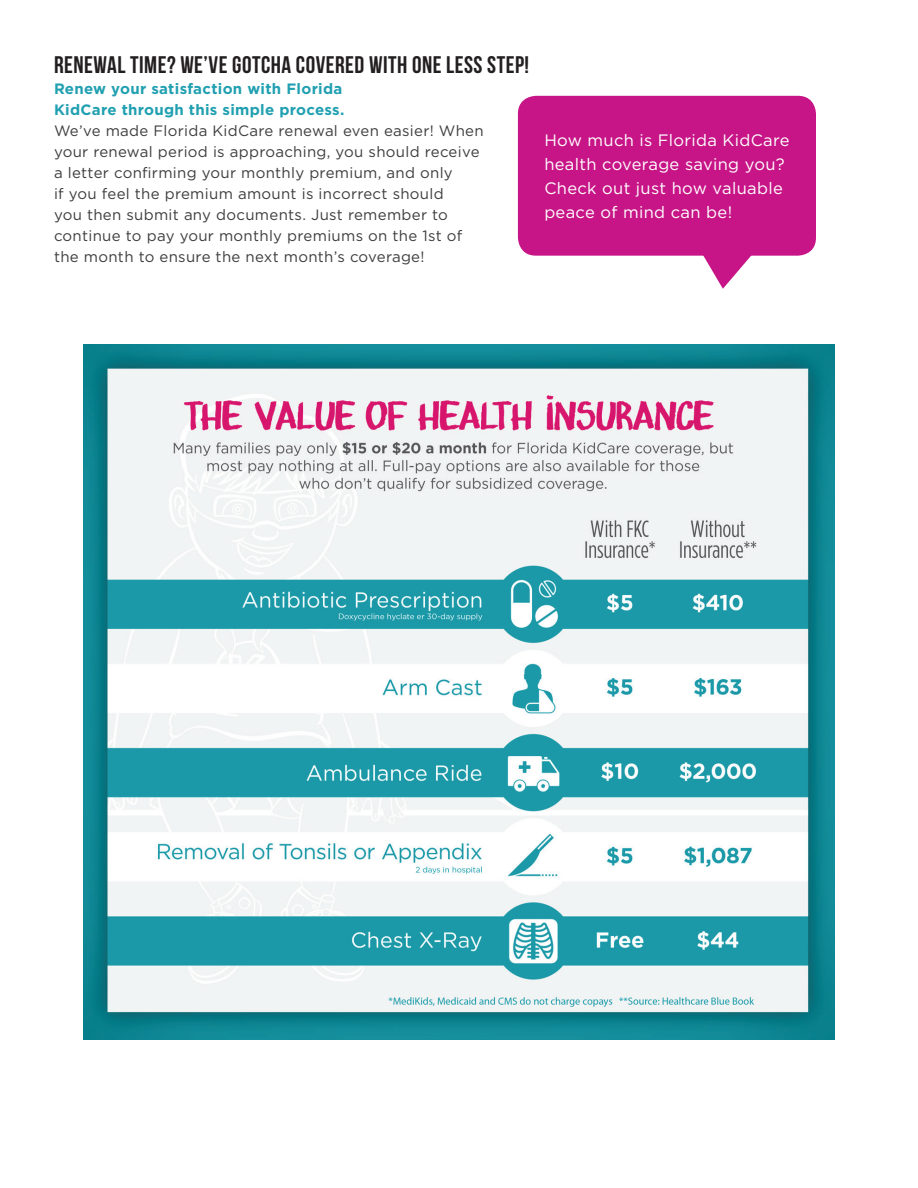
<style>
.page{position:relative;width:918px;height:1188px;background:#fff}
.page>*{position:absolute;margin:0;border:0;box-sizing:border-box;transform-origin:0 0}
.t1{font:24px "Bebas Neue";letter-spacing:.02em;color:#231f20}
.t2{font:16.5px/24px "Gotham";letter-spacing:.02em;color:#fff}
.t3{font:15px/21px "Gotham";letter-spacing:.02em;color:#3e3e3f}
.t4{font:700 15px/21px "Gotham";letter-spacing:.02em;color:#21a0b1}
</style>
<div class="page">
<img style="left:84px;top:344px;width:750px;height:695px">
<div style="left:518px;top:96px;width:298px;height:160px;background:#c71587;border-radius:18px"></div>
<svg style="left:701px;top:255px;width:53px;height:34px"></svg>
<h1 class="t1" style="left:54px;top:52px;width:477px">RENEWAL TIME? WE’VE GOTCHA COVERED WITH ONE LESS STEP!</h1>
<p class="t4" style="left:54px;top:78px;width:292px">Renew your satisfaction with Florida<br>KidCare through this simple process.</p>
<p class="t3" style="left:54px;top:120px;width:431px">We’ve made Florida KidCare renewal even easier! When your renewal period is approaching, you should receive a letter confirming your monthly premium, and only<br>if you feel the premium amount is incorrect should<br>you then submit any documents. Just remember to continue to pay your monthly premiums on the 1st of the month to ensure the next month’s coverage!</p>
<p class="t2" style="left:544px;top:128px;width:247px">How much is Florida KidCare health coverage saving you?<br>Check out just how valuable peace of mind can be!</p>
</div>
